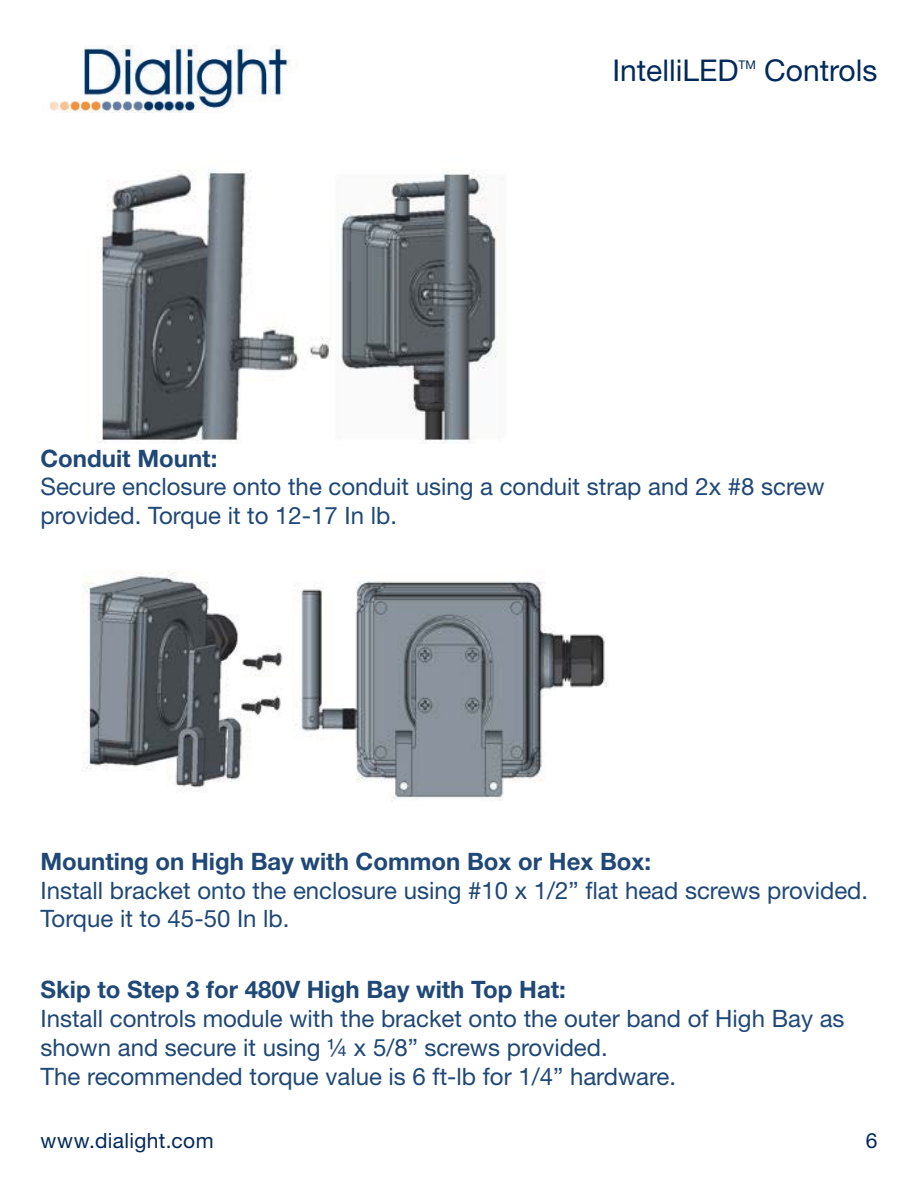
<style>
.page{position:relative;width:918px;height:1188px;background:#fff}
.page>*{position:absolute;margin:0;border:0;box-sizing:border-box;transform-origin:0 0}
.t1{font:30px "Helvetica Neue LT Std";color:#00295c}
.t2{font:24px/28.8px "Helvetica Neue LT Std";color:#1f4877}
.t3{font:700 24px "Helvetica Neue LT Std";color:#1f4877}
.t4{font:21px "Helvetica Neue LT Std";letter-spacing:.015em;color:#00295c}
.t5{font:12px "Helvetica Neue LT Std";color:#00295c}
.s1{font-weight:700}
</style>
<div class="page">
<img style="left:49px;top:45px;width:249px;height:68px">
<img style="left:96px;top:169px;width:402px;height:275px">
<img style="left:82px;top:571px;width:526px;height:230px">
<p class="t1" style="left:612px;top:53px;width:128px">IntelliLED</p>
<p class="t5" style="left:738px;top:58px;width:19px">TM</p>
<p class="t1" style="left:764px;top:53px;width:115px">Controls</p>
<p class="t3" style="left:40px;top:443px;width:178px">Conduit Mount:</p>
<p class="t2" style="left:40px;top:472px;width:786px">Secure enclosure onto the conduit using a conduit strap and 2x #8 screw provided. Torque it to 12-17 In lb.</p>
<p class="t3" style="left:40px;top:846px;width:612px">Mounting on High Bay with Common Box or Hex Box:</p>
<p class="t2" style="left:40px;top:875px;width:829px">Install bracket onto the enclosure using #10 x 1/2” flat head screws provided.<br>Torque it to 45-50 In lb.</p>
<p class="t2" style="left:40px;top:975px;width:806px"><span class="s1">Skip to Step 3 for 480V High Bay with Top Hat:<br></span>Install controls module with the bracket onto the outer band of High Bay as shown and secure it using ¼ x 5/8” screws provided.</p>
<p class="t2" style="left:40px;top:1062px;width:637px">The recommended torque value is 6 ft-lb for 1/4” hardware.</p>
<p class="t4" style="left:40px;top:1128px;width:175px">www.dialight.com</p>
<p class="t4" style="left:866px;top:1128px;width:13px">6</p>
</div>
